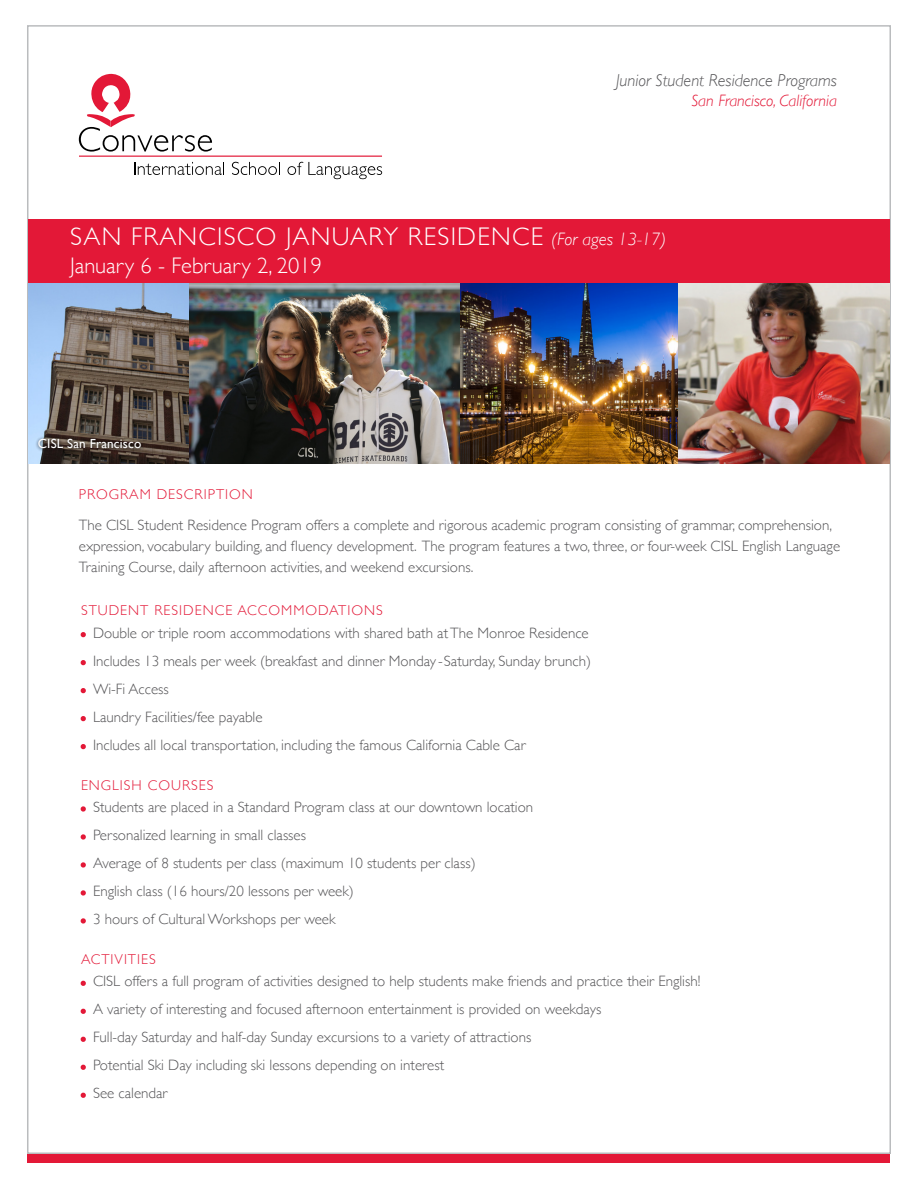
<style>
.page{position:relative;width:918px;height:1188px;background:#fff}
.page>*{position:absolute;margin:0;border:0;box-sizing:border-box;transform-origin:0 0}
.t1{font:300 25.5px "Gill Sans";letter-spacing:.05em;color:#fff}
.t2{font:300 22.5px "Gill Sans";color:#fff}
.t3{font:italic 300 17.25px "Gill Sans";color:#565558}
.t4{font:italic 300 16.5px "Gill Sans";color:#e31837}
.t5{font:300 15px/21px "Gill Sans";color:#565558}
.t6{font:300 14.25px "Gill Sans";letter-spacing:.07em;color:#e31837}
.t7{font:13.2px "Gill Sans";letter-spacing:.01em;color:#fff}
.s1{font-style:italic;font-size:18px}
.s2{font-size:9px;color:#e31837}
</style>
<div class="page">
<div style="left:27px;top:25px;width:864px;height:1129px;background:#fff;border:2px solid #babcbe"></div>
<img style="left:28px;top:283px;width:161px;height:180px">
<img style="left:189px;top:283px;width:490px;height:180px">
<svg style="left:80px;top:632px;width:6px;height:6px"></svg>
<svg style="left:80px;top:660px;width:6px;height:6px"></svg>
<svg style="left:80px;top:688px;width:6px;height:6px"></svg>
<svg style="left:80px;top:716px;width:6px;height:6px"></svg>
<svg style="left:80px;top:744px;width:6px;height:6px"></svg>
<svg style="left:80px;top:806px;width:6px;height:6px"></svg>
<svg style="left:80px;top:834px;width:6px;height:6px"></svg>
<svg style="left:80px;top:862px;width:6px;height:6px"></svg>
<svg style="left:80px;top:890px;width:6px;height:6px"></svg>
<svg style="left:80px;top:918px;width:6px;height:6px"></svg>
<svg style="left:80px;top:980px;width:6px;height:6px"></svg>
<svg style="left:80px;top:1008px;width:6px;height:6px"></svg>
<svg style="left:80px;top:1036px;width:6px;height:6px"></svg>
<svg style="left:80px;top:1064px;width:6px;height:6px"></svg>
<svg style="left:80px;top:1092px;width:6px;height:6px"></svg>
<img style="left:679px;top:283px;width:211px;height:180px">
<div style="left:35px;top:436px;width:109px;height:16px;background:#000;opacity:.89"></div>
<div style="left:28px;top:219px;width:861px;height:64px;background:#e31837"></div>
<svg style="left:134px;top:162px;width:90px;height:13px"></svg>
<svg style="left:232px;top:162px;width:48px;height:13px"></svg>
<svg style="left:287px;top:162px;width:95px;height:17px"></svg>
<hr style="left:79px;top:156px;width:303px;height:1px;background:#e31837">
<svg style="left:79px;top:74px;width:133px;height:78px"></svg>
<p class="t3" style="left:616px;top:70px;width:222px">Junior Student Residence Programs</p>
<p class="t4" style="left:691px;top:91px;width:147px">San Francisco, California</p>
<h1 class="t1" style="left:70px;top:217px;width:597px">SAN FRANCISCO JANUARY RESIDENCE <span class="s1">(For ages 13-17)</span></h1>
<h2 class="t2" style="left:70px;top:248px;width:253px">January 6 - February 2, 2019</h2>
<p class="t7" style="left:38px;top:435px;width:105px">CISL San Francisco</p>
<p class="t6" style="left:79px;top:484px;width:176px">PROGRAM DESCRIPTION</p>
<p class="t5" style="left:79px;top:514px;width:763px">The CISL Student Residence Program offers a complete and rigorous academic program consisting of grammar, comprehension, expression, vocabulary building, and fluency development. The program features a two, three, or four-week CISL English Language<br>Training Course, daily afternoon activities, and weekend excursions.</p>
<p class="t6" style="left:81px;top:599px;width:303px">STUDENT RESIDENCE ACCOMMODATIONS</p>
<p class="t5" style="left:81px;top:622px;width:509px"><span class="s2">•</span> Double or triple room accommodations with shared bath at The Monroe Residence</p>
<p class="t5" style="left:81px;top:650px;width:512px"><span class="s2">•</span> Includes 13 meals per week (breakfast and dinner Monday - Saturday, Sunday brunch)</p>
<p class="t5" style="left:81px;top:678px;width:89px"><span class="s2">•</span> Wi-Fi Access</p>
<p class="t5" style="left:81px;top:706px;width:183px"><span class="s2">•</span> Laundry Facilities/fee payable</p>
<p class="t5" style="left:81px;top:734px;width:446px"><span class="s2">•</span> Includes all local transportation, including the famous California Cable Car</p>
<p class="t6" style="left:81px;top:774px;width:134px">ENGLISH COURSES</p>
<p class="t5" style="left:81px;top:796px;width:454px"><span class="s2">•</span> Students are placed in a Standard Program class at our downtown location</p>
<p class="t5" style="left:81px;top:824px;width:227px"><span class="s2">•</span> Personalized learning in small classes</p>
<p class="t5" style="left:81px;top:852px;width:396px"><span class="s2">•</span> Average of 8 students per class (maximum 10 students per class)</p>
<p class="t5" style="left:81px;top:880px;width:274px"><span class="s2">•</span> English class (16 hours/20 lessons per week)</p>
<p class="t5" style="left:81px;top:908px;width:256px"><span class="s2">•</span> 3 hours of Cultural Workshops per week</p>
<p class="t6" style="left:81px;top:948px;width:76px">ACTIVITIES</p>
<p class="t5" style="left:81px;top:970px;width:621px"><span class="s2">•</span> CISL offers a full program of activities designed to help students make friends and practice their English!</p>
<p class="t5" style="left:81px;top:998px;width:522px"><span class="s2">•</span> A variety of interesting and focused afternoon entertainment is provided on weekdays</p>
<p class="t5" style="left:81px;top:1026px;width:452px"><span class="s2">•</span> Full-day Saturday and half-day Sunday excursions to a variety of attractions</p>
<p class="t5" style="left:81px;top:1054px;width:365px"><span class="s2">•</span> Potential Ski Day including ski lessons depending on interest</p>
<p class="t5" style="left:81px;top:1082px;width:88px"><span class="s2">•</span> See calendar</p>
</div>
